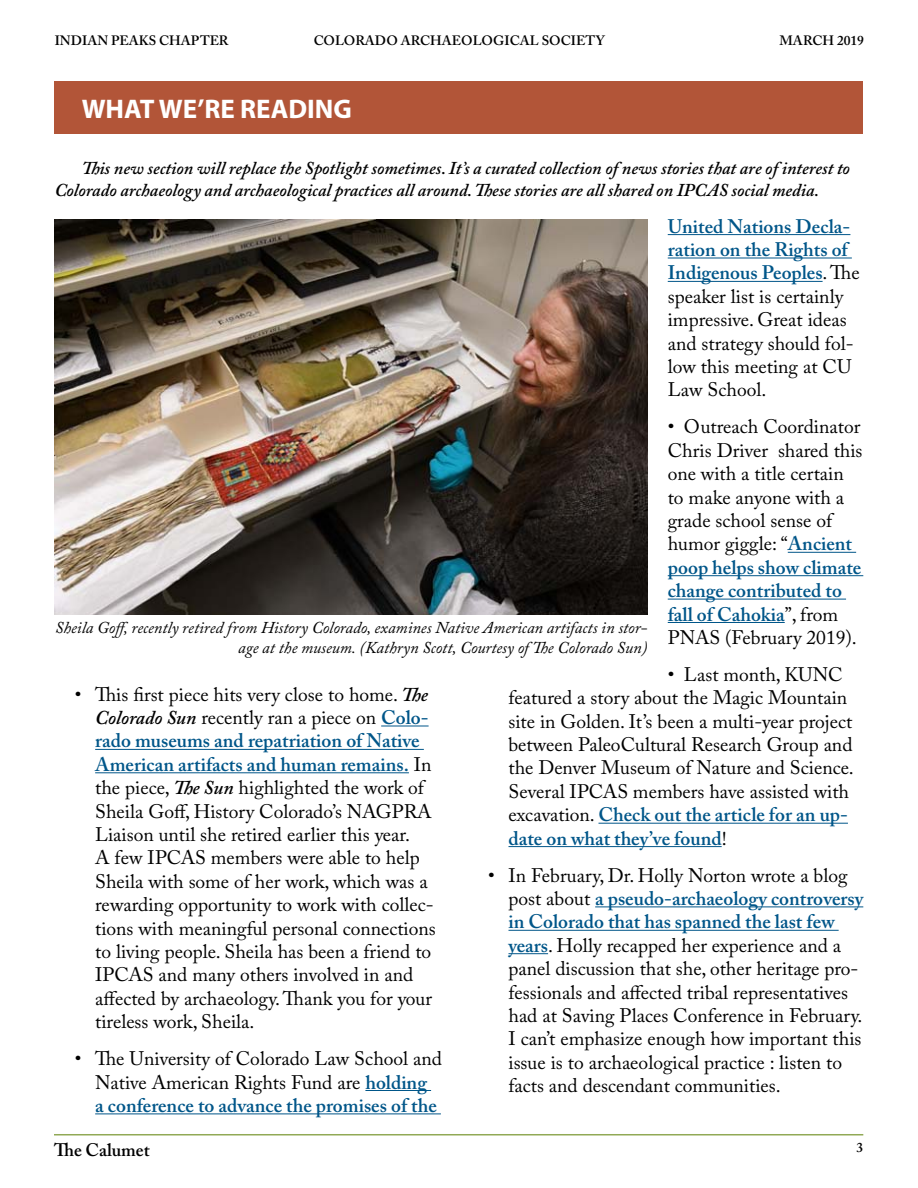
<style>
.page{position:relative;width:918px;height:1188px;background:#fff}
.page>*{position:absolute;margin:0;border:0;box-sizing:border-box;transform-origin:0 0}
.t1{font:700 27px "Myriad Pro";color:#fff}
.t2{font:19.5px/23.4px "Adobe Caslon Pro";color:#000}
.t3{font:italic 600 18px/21.6px "Adobe Caslon Pro";color:#000}
.t4{font:600 18px "Adobe Caslon Pro";color:#000}
.t5{font:italic 16.5px/19.8px "Adobe Caslon Pro";color:#000;text-align:right}
.t6{font:600 13.5px "Adobe Caslon Pro";color:#000}
.s1{font-weight:600;color:#005689}
.s2{font-weight:600;font-style:italic}
</style>
<div class="page">
<hr style="left:54px;top:1134px;width:809px;height:1px;background:#91a956">
<hr style="left:381px;top:726px;width:48px;height:1px;background:#005689">
<hr style="left:95px;top:749px;width:329px;height:1px;background:#005689">
<hr style="left:95px;top:772px;width:314px;height:1px;background:#005689">
<hr style="left:365px;top:1090px;width:66px;height:1px;background:#005689">
<hr style="left:95px;top:1113px;width:346px;height:1px;background:#005689">
<hr style="left:668px;top:234px;width:182px;height:1px;background:#005689">
<hr style="left:668px;top:258px;width:184px;height:1px;background:#005689">
<hr style="left:668px;top:281px;width:155px;height:1px;background:#005689">
<hr style="left:788px;top:552px;width:68px;height:1px;background:#005689">
<hr style="left:668px;top:575px;width:195px;height:1px;background:#005689">
<hr style="left:668px;top:599px;width:178px;height:1px;background:#005689">
<hr style="left:668px;top:622px;width:117px;height:1px;background:#005689">
<hr style="left:599px;top:823px;width:249px;height:1px;background:#005689">
<hr style="left:508px;top:846px;width:214px;height:1px;background:#005689">
<hr style="left:595px;top:906px;width:268px;height:1px;background:#005689">
<hr style="left:508px;top:930px;width:331px;height:1px;background:#005689">
<hr style="left:508px;top:953px;width:40px;height:1px;background:#005689">
<div style="left:55px;top:81px;width:808px;height:53px;background:#b25538"></div>
<img style="left:55px;top:220px;width:593px;height:395px">
<p class="t6" style="left:55px;top:33px;width:175px">INDIAN PEAKS CHAPTER</p>
<p class="t6" style="left:314px;top:33px;width:293px">COLORADO ARCHAEOLOGICAL SOCIETY</p>
<p class="t6" style="left:780px;top:33px;width:86px">MARCH 2019</p>
<h1 class="t1" style="left:82px;top:91px;width:272px">WHAT WE’RE READING</h1>
<p class="t3" style="left:55px;top:157px;width:797px;text-indent:27px">This new section will replace the Spotlight sometimes. It’s a curated collection of news stories that are of interest to<br>Colorado archaeology and archaeological practices all around. These stories are all shared on IPCAS social media.</p>
<p class="t2" style="left:668px;top:214px;width:193px"><span class="s1">United Nations Decla&shy;ration on the Rights of<br>Indigenous Peoples</span>. The speaker list is certainly impressive. Great ideas and strategy should fol&shy;low this meeting at CU<br>Law School.</p>
<p class="t2" style="left:668px;top:415px;width:196px">• Outreach Coordinator<br>Chris Driver shared this one with a title certain to make anyone with a grade school sense of humor giggle: “<span class="s1">Ancient poop helps show climate change contributed to fall of Cahokia</span>”, from<br>PNAS (February 2019).</p>
<p class="t2" style="left:508px;top:662px;width:347px;text-indent:159px">• Last month, KUNC featured a story about the Magic Mountain site in Golden. It’s been a multi-year project between PaleoCultural Research Group and the Denver Museum of Nature and Science.<br>Several IPCAS members have assisted with excavation. <span class="s1">Check out the article for an up&shy;date on what they’ve found</span>!</p>
<p class="t2" style="left:508px;top:863px;width:356px;text-indent:-20px">• In February, Dr. Holly Norton wrote a blog post about <span class="s1">a pseudo-archaeology controversy in Colorado that has spanned the last few years</span>. Holly recapped her experience and a panel discussion that she, other heritage pro&shy;fessionals and affected tribal representatives had at Saving Places Conference in February.<br>I can’t emphasize enough how important this issue is to archaeological practice : listen to facts and descendant communities.</p>
<p class="t5" style="left:55px;top:618px;width:594px">Sheila Goff, recently retired from History Colorado, examines Native American artifacts in stor&shy;age at the museum. (Kathryn Scott, Courtesy of The Colorado Sun)</p>
<p class="t2" style="left:95px;top:682px;width:342px;text-indent:-20px">• This first piece hits very close to home. <span class="s2">The Colorado Sun</span> recently ran a piece on <span class="s1">Colo&shy;rado museums and repatriation of Native American artifacts and human remains.</span> In the piece, <span class="s2">The Sun</span> highlighted the work of Sheila Goff, History Colorado’s NAGPRA Liaison until she retired earlier this year.<br>A few IPCAS members were able to help Sheila with some of her work, which was a rewarding opportunity to work with collec&shy;tions with meaningful personal connections to living people. Sheila has been a friend to IPCAS and many others involved in and affected by archaeology. Thank you for your tireless work, Sheila.</p>
<p class="t2" style="left:95px;top:1047px;width:348px;text-indent:-20px">• The University of Colorado Law School and<br>Native American Rights Fund are <span class="s1">holding<br>a conference to advance the promises of the</span></p>
<p class="t4" style="left:54px;top:1139px;width:97px">The Calumet</p>
<p class="t6" style="left:857px;top:1140px;width:8px">3</p>
</div>
